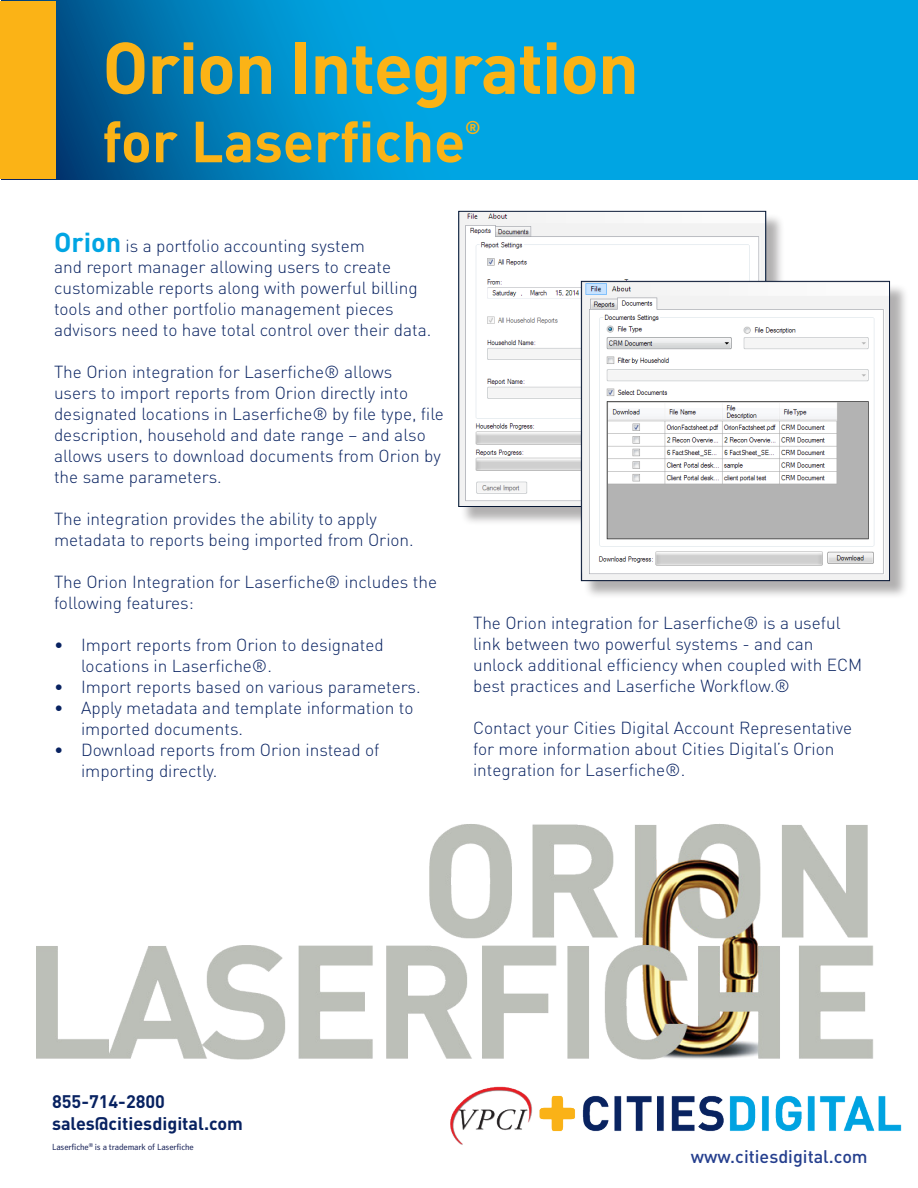
<style>
.page{position:relative;width:918px;height:1188px;background:#fff}
.page>*{position:absolute;margin:0;border:0;box-sizing:border-box;transform-origin:0 0}
.t1{font:700 72px "DINOT";letter-spacing:-.02em;color:#fbb316}
.t2{font:700 57px "DINOT";color:#fbb316}
.t3{font:700 18.3px "DINOT";color:#fbb316}
.t4{font:700 18px/21.6px "DINOT";color:#082261}
.t5{font:500 18px "DINOT";color:#253f8e}
.t6{font:300 17.25px/21px "DINOT";color:#082261}
.t7{font:9px "Secca Std Demo";letter-spacing:-.01em;color:#1f295d}
.s1{font-weight:700;font-size:27px;color:#00a5e3}
</style>
<div class="page">
<svg style="left:1px;top:0;width:917px;height:179px;background:#0095d1"></svg>
<div style="left:0;top:1px;width:56px;height:178px;background:#fbb316"></div>
<img style="left:36px;top:824px;width:837px;height:236px">
<img style="left:450px;top:1086px;width:452px;height:59px">
<div style="left:461px;top:213px;width:324px;height:312px;background:#231f20;opacity:.35"></div>
<img style="left:460px;top:213px;width:304px;height:292px">
<div style="left:583px;top:283px;width:326px;height:317px;background:#231f20;opacity:.35"></div>
<img style="left:583px;top:283px;width:305px;height:296px">
<div style="left:581px;top:281px;width:309px;height:300px;border:1px solid #081836"></div>
<p class="t1" style="left:102px;top:19px;width:538px">Orion Integration</p>
<p class="t2" style="left:102px;top:103px;width:364px">for Laserfiche</p>
<p class="t3" style="left:465px;top:115px;width:17px">®</p>
<p class="t6" style="left:54px;top:235px;width:379px"><span class="s1">Orion</span> is a portfolio accounting system<br>and report manager allowing users to create customizable reports along with powerful billing tools and other portfolio management pieces advisors need to have total control over their data.</p>
<p class="t6" style="left:54px;top:361px;width:391px">The Orion integration for Laserfiche® allows<br>users to import reports from Orion directly into designated locations in Laserfiche® by file type, file description, household and date range – and also allows users to download documents from Orion by the same parameters.</p>
<p class="t6" style="left:54px;top:508px;width:361px">The integration provides the ability to apply metadata to reports being imported from Orion.</p>
<p class="t6" style="left:54px;top:571px;width:385px">The Orion Integration for Laserfiche® includes the following features:</p>
<p class="t6" style="left:81px;top:634px;width:304px;text-indent:-27px">• Import reports from Orion to designated locations in Laserfiche®.</p>
<p class="t6" style="left:54px;top:676px;width:368px">• Import reports based on various parameters.</p>
<p class="t6" style="left:81px;top:697px;width:334px;text-indent:-27px">• Apply metadata and template information to imported documents.</p>
<p class="t6" style="left:81px;top:739px;width:300px;text-indent:-27px">• Download reports from Orion instead of importing directly.</p>
<p class="t6" style="left:473px;top:612px;width:391px">The Orion integration for Laserfiche® is a useful link between two powerful systems - and can unlock additional efficiency when coupled with ECM best practices and Laserfiche Workflow.®</p>
<p class="t6" style="left:473px;top:717px;width:381px">Contact your Cities Digital Account Representative for more information about Cities Digital’s Orion integration for Laserfiche®.</p>
<p class="t4" style="left:52px;top:1090px;width:193px">855-714-2800 sales@citiesdigital.com</p>
<p class="t7" style="left:52px;top:1142px;width:143px">Laserfiche<sup>®</sup> is a trademark of Laserfiche</p>
<p class="t5" style="left:691px;top:1144px;width:178px">www.citiesdigital.com</p>
</div>
